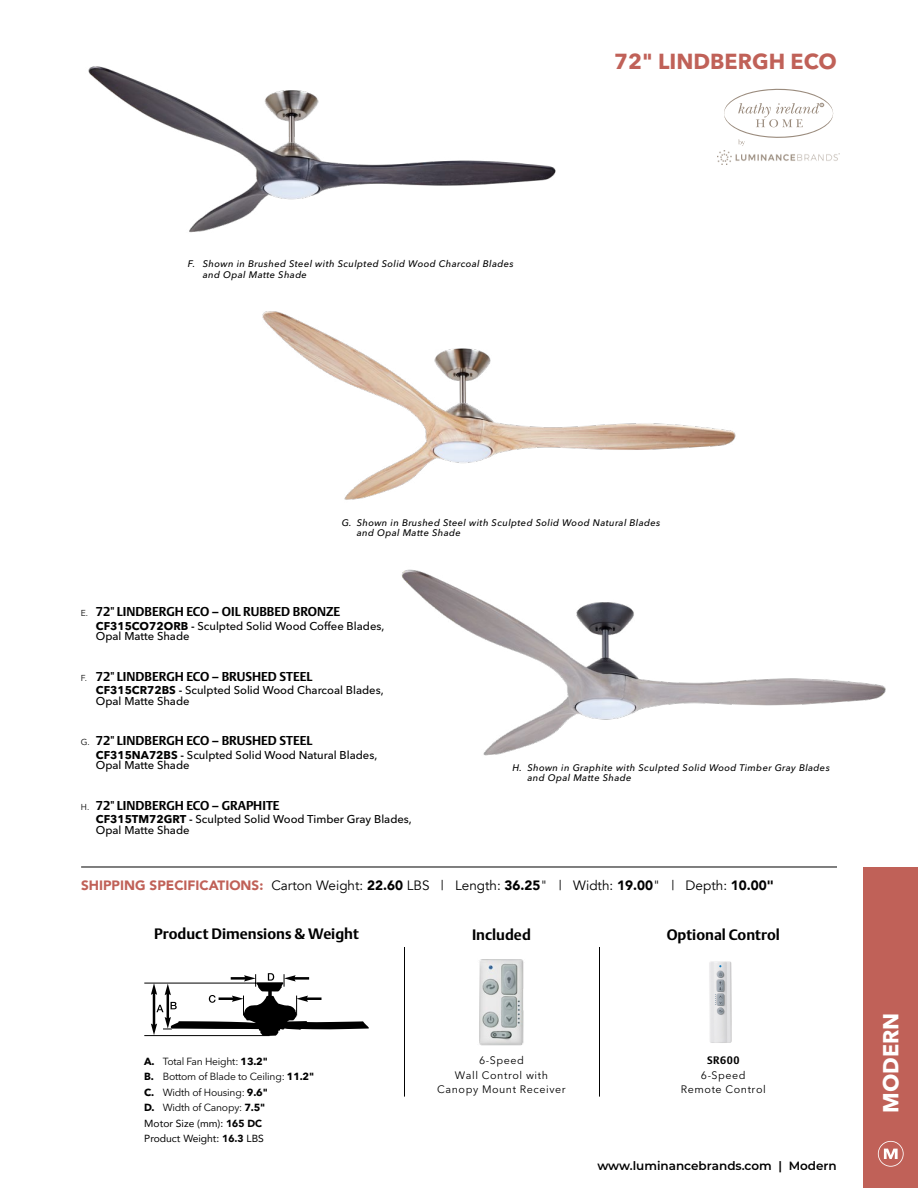
<style>
.page{position:relative;width:918px;height:1188px;background:#fff}
.page>*{position:absolute;margin:0;border:0;box-sizing:border-box;transform-origin:0 0}
.t1{font:700 21.6px "Avenir Next LT Pro";color:#c06158}
.t2{font:700 21.6px "Avenir Next LT Pro";color:#fff}
.t3{font:700 15px "DTL Argo T";color:#000}
.t4{font:13.5px "Avenir";color:#000}
.t5{font:700 12.75px "DTL Argo T";color:#000}
.t6{font:600 12px "Montserrat";color:#000}
.t7{font:500 11.25px/10.5px "Avenir Next LT Pro";color:#000}
.t8{font:10.8px/14.4px "Avenir Next LT Pro";letter-spacing:.05em;color:#000;text-align:center}
.t9{font:700 10.8px "DTL Argo T";letter-spacing:.05em;color:#000}
.t10{font:10.35px/15.5px "Avenir Next LT Pro";letter-spacing:-.02em;color:#000}
.t11{font:10.35px/15.5px "Avenir";color:#000}
.t12{font:italic 500 9.45px/10.5px "Avenir Next LT Pro";letter-spacing:.04em;color:#000}
.s1{font-family:"Avenir Next LT Pro";font-weight:400;font-size:8.55px}
.s2{font-weight:700}
.s3{font-weight:600}
.s4{font-weight:900;color:#c06158}
.s5{font-weight:900}
</style>
<div class="page">
<hr style="left:0;top:0;width:1px;height:184px;background:#c06158">
<img style="left:717px;top:150px;width:123px;height:14px">
<svg style="left:724px;top:88px;width:109px;height:58px"></svg>
<hr style="left:81px;top:867px;width:756px;height:1px;background:#000">
<div style="left:864px;top:867px;width:54px;height:321px;background:#c06158"></div>
<svg style="left:878px;top:1141px;width:26px;height:26px"></svg>
<hr style="left:599px;top:947px;width:1px;height:150px;background:#000">
<hr style="left:404px;top:947px;width:1px;height:150px;background:#000">
<img style="left:479px;top:959px;width:45px;height:87px">
<img style="left:270px;top:326px;width:466px;height:174px">
<img style="left:401px;top:569px;width:485px;height:187px">
<img style="left:88px;top:66px;width:468px;height:260px">
<hr style="left:144px;top:983px;width:112px;height:1px;background:#000">
<hr style="left:144px;top:1035px;width:126px;height:1px;background:#000">
<svg style="left:151px;top:973px;width:218px;height:63px"></svg>
<img style="left:709px;top:961px;width:23px;height:82px">
<p class="t12" style="left:203px;top:259px;width:312px;text-indent:-15px">F. Shown in Brushed Steel with Sculpted Solid Wood Charcoal Blades and Opal Matte Shade</p>
<h1 class="t1" style="left:614px;top:48px;width:224px">72" LINDBERGH ECO</h1>
<p class="t12" style="left:357px;top:517px;width:305px;text-indent:-15px">G. Shown in Brushed Steel with Sculpted Solid Wood Natural Blades and Opal Matte Shade</p>
<p class="t5" style="left:81px;top:604px;width:261px"><span class="s1">E.</span> 72" LINDBERGH ECO – OIL RUBBED BRONZE</p>
<p class="t7" style="left:96px;top:621px;width:290px"><span class="s2">CF315CO72ORB</span> <span class="s3">-</span> Sculpted Solid Wood Coffee Blades,<br>Opal Matte Shade</p>
<p class="t5" style="left:81px;top:669px;width:233px"><span class="s1">F.</span> 72" LINDBERGH ECO – BRUSHED STEEL</p>
<p class="t7" style="left:96px;top:685px;width:289px"><span class="s2">CF315CR72BS</span> <span class="s3">-</span> Sculpted Solid Wood Charcoal Blades,<br>Opal Matte Shade</p>
<p class="t5" style="left:81px;top:733px;width:233px"><span class="s1">G.</span> 72" LINDBERGH ECO – BRUSHED STEEL</p>
<p class="t7" style="left:96px;top:750px;width:283px"><span class="s2">CF315NA72BS</span> <span class="s3">-</span> Sculpted Solid Wood Natural Blades,<br>Opal Matte Shade</p>
<p class="t5" style="left:81px;top:798px;width:200px"><span class="s1">H.</span> 72" LINDBERGH ECO – GRAPHITE</p>
<p class="t7" style="left:96px;top:814px;width:318px"><span class="s2">CF315TM72GRT</span> <span class="s3">-</span> Sculpted Solid Wood Timber Gray Blades,<br>Opal Matte Shade</p>
<p class="t12" style="left:527px;top:762px;width:304px;text-indent:-15px">H. Shown in Graphite with Sculpted Solid Wood Timber Gray Blades and Opal Matte Shade</p>
<p class="t4" style="left:81px;top:877px;width:694px"><span class="s4">SHIPPING SPECIFICATIONS:</span> Carton Weight: <span class="s5">22.60</span> LBS | Length: <span class="s5">36.25</span>" | Width: <span class="s5">19.00</span>" | Depth: <span class="s5">10.00"</span></p>
<h2 class="t3" style="left:154px;top:925px;width:206px">Product Dimensions &amp; Weight</h2>
<p class="t10" style="left:144px;top:1054px;width:171px"><span class="s2">A.</span> Total Fan Height: <span class="s2">13.2"<br>B.</span> Bottom of Blade to Ceiling: <span class="s2">11.2"<br>C.</span> Width of Housing: <span class="s2">9.6"<br>D.</span> Width of Canopy: <span class="s2">7.5"</span></p>
<p class="t11" style="left:144px;top:1115px;width:121px">Motor Size (mm): <span class="s5">165 DC<br></span>Product Weight: <span class="s5">16.3</span> LBS</p>
<h2 class="t3" style="left:472px;top:926px;width:60px">Included</h2>
<h2 class="t3" style="left:667px;top:926px;width:115px">Optional Control</h2>
<p class="t8" style="left:437px;top:1053px;width:130px">6-Speed<br>Wall Control with<br>Canopy Mount Receiver</p>
<p class="t9" style="left:707px;top:1054px;width:34px">SR600</p>
<p class="t8" style="left:681px;top:1068px;width:86px">6-Speed<br>Remote Control</p>
<p class="t6" style="left:597px;top:1157px;width:241px">www.luminancebrands.com | Modern</p>
<h1 class="t2" style="left:878px;top:1113px;width:101px;rotate:-90deg">MODERN</h1>
</div>
